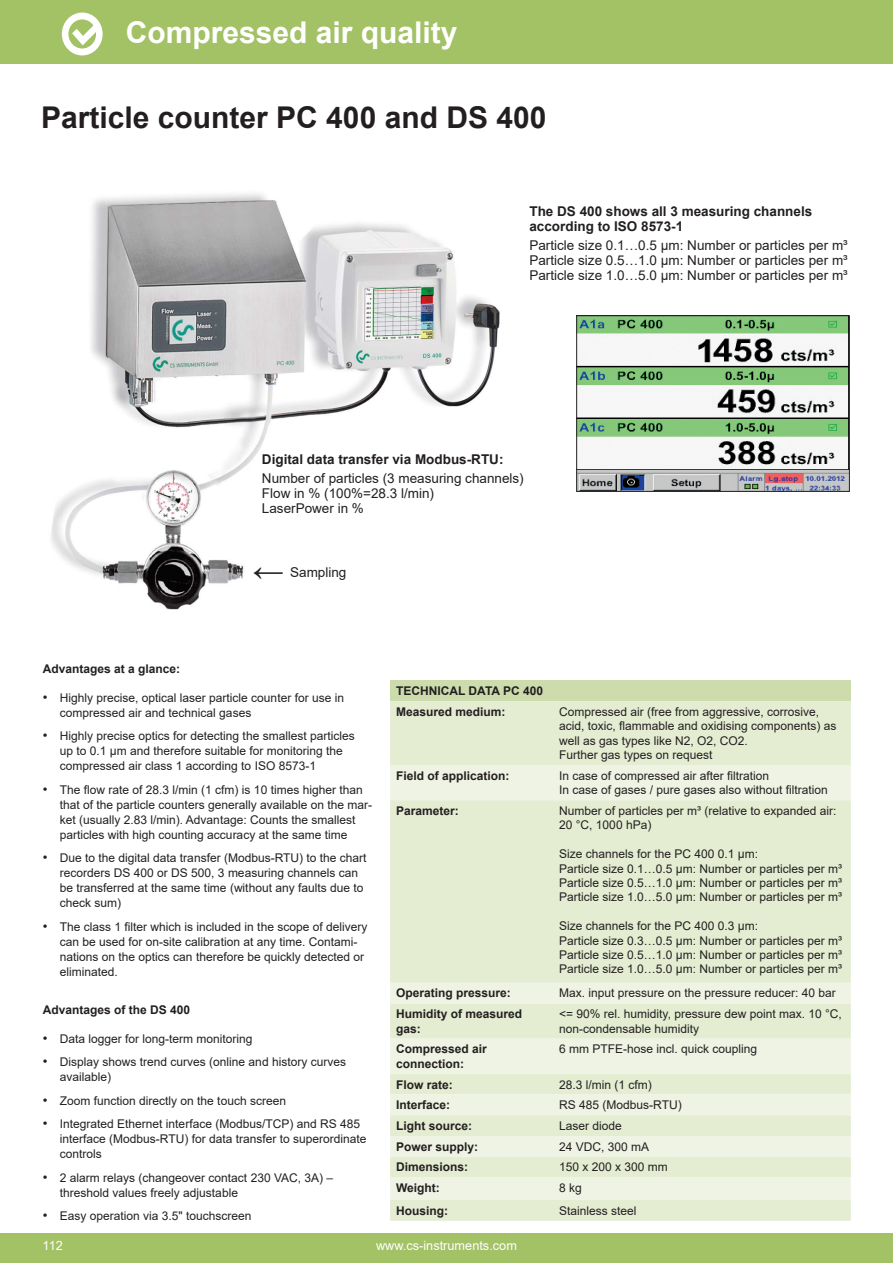
<style>
.page{position:relative;width:893px;height:1263px;background:#fff}
.page>*{position:absolute;margin:0;border:0;box-sizing:border-box;transform-origin:0 0}
.t1{font:31.2px "Arial";color:#231f20}
.t2{font:700 30px "Arial";color:#231f20}
.t3{font:700 30px "Arial";color:#fff}
.t4{font:13.5px/15px "Arial";color:#231f20;text-align:justify}
.t5{font:700 13.5px/15px "Arial";color:#231f20}
.t6{font:12.75px "Arial";color:#fff}
.t7{font:12px/15px "Arial";color:#231f20}
.t8{font:700 12px/14.4px "Arial";color:#231f20}
.s1{font-size:13.5px}
</style>
<div class="page">
<div style="left:0;top:0;width:893px;height:64px;background:#a3c165"></div>
<div style="left:0;top:1233px;width:893px;height:30px;background:#a3c165"></div>
<img style="left:51px;top:193px;width:449px;height:417px">
<div style="left:390px;top:680px;width:461px;height:21px;background:#cddcac"></div>
<div style="left:390px;top:701px;width:461px;height:520px;background:#e4ecd2"></div>
<svg style="left:390px;top:765px;width:461px;height:435px;fill:#e4ecd2"></svg>
<img style="left:578px;top:318px;width:270px;height:172px">
<div style="left:576px;top:316px;width:274px;height:176px;border:1px solid #231f20"></div>
<svg style="left:62px;top:13px;width:41px;height:42px"></svg>
<h2 class="t3" style="left:126px;top:11px;width:333px">Compressed air quality</h2>
<h2 class="t2" style="left:41px;top:96px;width:507px">Particle counter PC 400 and DS 400</h2>
<p class="t5" style="left:529px;top:204px;width:284px">The DS 400 shows all 3 measuring channels according to ISO 8573-1</p>
<p class="t4" style="left:529px;top:238px;width:320px">Particle size 0.1…0.5 µm: Number or particles per m³<br>Particle size 0.5…1.0 µm: Number or particles per m³<br>Particle size 1.0…5.0 µm: Number or particles per m³</p>
<p class="t5" style="left:262px;top:452px;width:243px">Digital data transfer via Modbus-RTU:</p>
<p class="t4" style="left:262px;top:471px;width:263px;text-align:left">Number of particles (3 measuring channels)<br>Flow in % (100%=28.3 l/min)<br>LaserPower in %</p>
<h1 class="t1" style="left:253px;top:549px;width:33px">←</h1>
<p class="t4" style="left:290px;top:565px;width:58px">Sampling</p>
<p class="t8" style="left:43px;top:662px;width:139px">Advantages at a glance:</p>
<p class="t7" style="left:60px;top:690px;width:286px;text-indent:-17px"><span class="s1">•</span> Highly precise, optical laser particle counter for use in compressed air and technical gases</p>
<p class="t7" style="left:60px;top:728px;width:296px;text-indent:-17px"><span class="s1">•</span> Highly precise optics for detecting the smallest particles up to 0.1 μm and therefore suitable for monitoring the compressed air class 1 according to ISO 8573-1</p>
<p class="t7" style="left:60px;top:782px;width:314px;text-indent:-17px"><span class="s1">•</span> The flow rate of 28.3 l/min (1 cfm) is 10 times higher than that of the particle counters generally available on the mar&shy;ket (usually 2.83 l/min). Advantage: Counts the smallest particles with high counting accuracy at the same time</p>
<p class="t7" style="left:60px;top:850px;width:308px;text-indent:-17px"><span class="s1">•</span> Due to the digital data transfer (Modbus-RTU) to the chart recorders DS 400 or DS 500, 3 measuring channels can be transferred at the same time (without any faults due to check sum)</p>
<p class="t7" style="left:60px;top:919px;width:309px;text-indent:-17px"><span class="s1">•</span> The class 1 filter which is included in the scope of delivery can be used for on-site calibration at any time. Contami&shy;nations on the optics can therefore be quickly detected or eliminated.</p>
<p class="t8" style="left:43px;top:1003px;width:149px">Advantages of the DS 400</p>
<p class="t7" style="left:43px;top:1031px;width:211px"><span class="s1">•</span> Data logger for long-term monitoring</p>
<p class="t7" style="left:60px;top:1055px;width:288px;text-indent:-17px"><span class="s1">•</span> Display shows trend curves (online and history curves available)</p>
<p class="t7" style="left:43px;top:1093px;width:245px"><span class="s1">•</span> Zoom function directly on the touch screen</p>
<p class="t7" style="left:60px;top:1117px;width:308px;text-indent:-17px"><span class="s1">•</span> Integrated Ethernet interface (Modbus/TCP) and RS 485 interface (Modbus-RTU) for data transfer to superordinate controls</p>
<p class="t7" style="left:60px;top:1170px;width:275px;text-indent:-17px"><span class="s1">•</span> 2 alarm relays (changeover contact 230 VAC, 3A) – threshold values freely adjustable</p>
<p class="t7" style="left:43px;top:1209px;width:210px"><span class="s1">•</span> Easy operation via 3.5" touchscreen</p>
<p class="t8" style="left:396px;top:681px;width:148px;line-height:20.7px">TECHNICAL DATA PC 400<br>Measured medium:</p>
<p class="t7" style="left:559px;top:704px;width:279px;line-height:14.4px">Compressed air (free from aggressive, corrosive, acid, toxic, flammable and oxidising components) as well as gas types like N2, O2, CO2.<br>Further gas types on request</p>
<p class="t8" style="left:396px;top:768px;width:115px">Field of application:</p>
<p class="t7" style="left:559px;top:768px;width:270px;line-height:14.4px">In case of compressed air after filtration<br>In case of gases / pure gases also without filtration</p>
<p class="t8" style="left:396px;top:804px;width:64px">Parameter:</p>
<p class="t7" style="left:559px;top:803px;width:279px;line-height:14.4px">Number of particles per m³ (relative to expanded air:<br>20 °C, 1000 hPa)</p>
<p class="t7" style="left:559px;top:847px;width:284px;line-height:14.4px">Size channels for the PC 400 0.1 µm:<br>Particle size 0.1…0.5 µm: Number or particles per m³<br>Particle size 0.5…1.0 µm: Number or particles per m³<br>Particle size 1.0…5.0 µm: Number or particles per m³</p>
<p class="t7" style="left:559px;top:919px;width:284px;line-height:14.4px">Size channels for the PC 400 0.3 µm:<br>Particle size 0.3…0.5 µm: Number or particles per m³<br>Particle size 0.5…1.0 µm: Number or particles per m³<br>Particle size 1.0…5.0 µm: Number or particles per m³</p>
<p class="t8" style="left:396px;top:986px;width:116px">Operating pressure:</p>
<p class="t7" style="left:559px;top:986px;width:278px">Max. input pressure on the pressure reducer: 40 bar</p>
<p class="t8" style="left:396px;top:1007px;width:128px">Humidity of measured gas:</p>
<p class="t7" style="left:559px;top:1007px;width:284px;line-height:14.4px">&lt;= 90% rel. humidity, pressure dew point max. 10 °C, non-condensable humidity</p>
<p class="t8" style="left:396px;top:1042px;width:92px">Compressed air connection:</p>
<p class="t7" style="left:559px;top:1041px;width:200px">6 mm PTFE-hose incl. quick coupling</p>
<p class="t8" style="left:396px;top:1077px;width:58px">Flow rate:</p>
<p class="t7" style="left:559px;top:1077px;width:94px">28.3 l/min (1 cfm)</p>
<p class="t8" style="left:396px;top:1098px;width:56px">Interface:</p>
<p class="t7" style="left:559px;top:1097px;width:124px">RS 485 (Modbus-RTU)</p>
<p class="t8" style="left:396px;top:1119px;width:78px">Light source:</p>
<p class="t7" style="left:559px;top:1118px;width:64px">Laser diode</p>
<p class="t8" style="left:396px;top:1139px;width:84px">Power supply:</p>
<p class="t7" style="left:559px;top:1139px;width:92px">24 VDC, 300 mA</p>
<p class="t8" style="left:396px;top:1160px;width:74px">Dimensions:</p>
<p class="t7" style="left:559px;top:1160px;width:110px">150 x 200 x 300 mm</p>
<p class="t8" style="left:396px;top:1181px;width:45px">Weight:</p>
<p class="t7" style="left:559px;top:1180px;width:24px">8 kg</p>
<p class="t8" style="left:396px;top:1203px;width:53px">Housing:</p>
<p class="t7" style="left:559px;top:1203px;width:79px">Stainless steel</p>
<p class="t6" style="left:43px;top:1237px;width:22px">112</p>
<p class="t6" style="left:376px;top:1237px;width:142px">www.cs-instruments.com</p>
</div>
